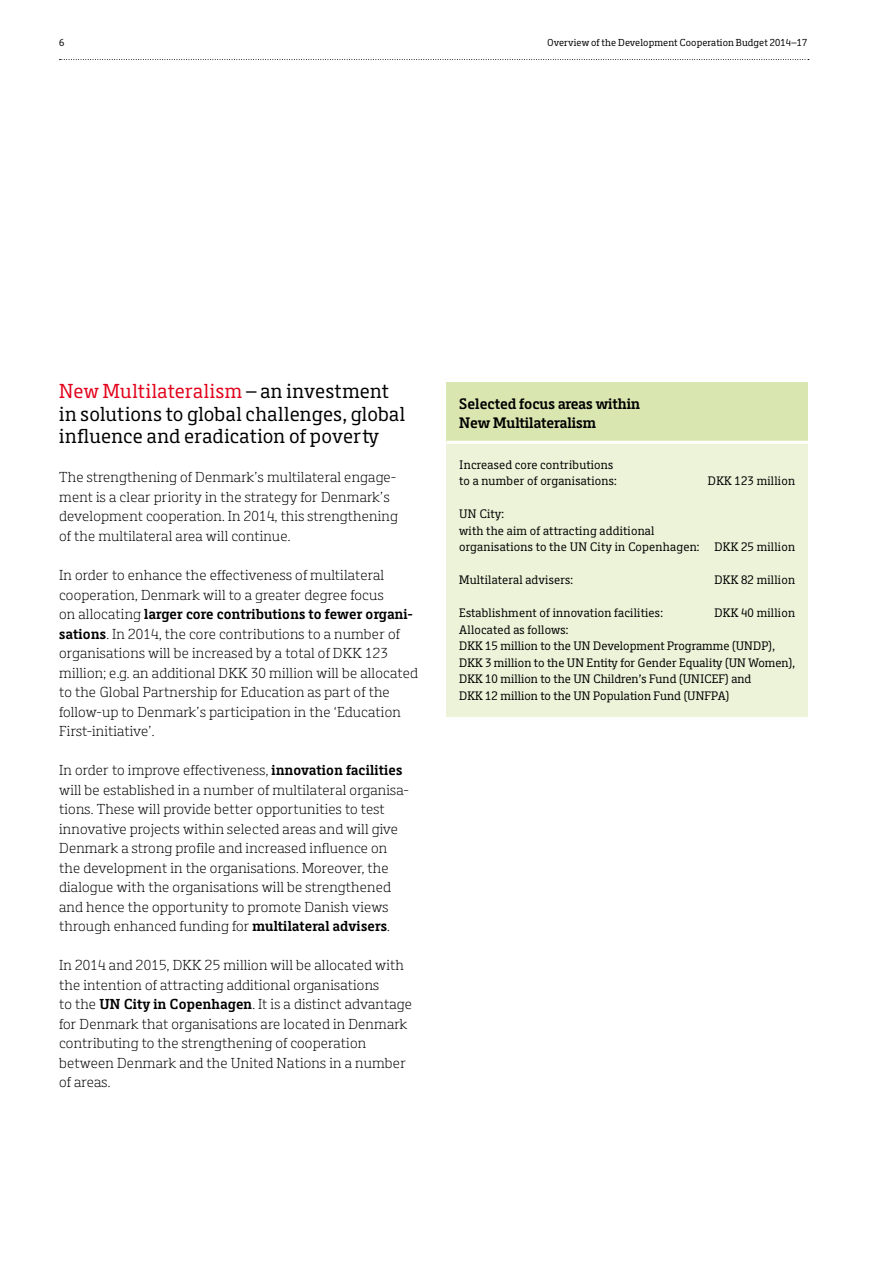
<style>
.page{position:relative;width:893px;height:1263px;background:#fff}
.page>*{position:absolute;margin:0;border:0;box-sizing:border-box;transform-origin:0 0}
.t1{font:21px/22.5px "Metro Serif";letter-spacing:.01em;color:#000}
.t2{font:600 15.75px/19.5px "Metro Serif";color:#000}
.t3{font:300 15px/19.5px "Metro Serif";letter-spacing:.015em;color:#000}
.t4{font:12.75px/16.5px "Metro Serif";letter-spacing:.015em;color:#000}
.t5{font:10.5px "Metro Serif";letter-spacing:.01em;color:#000}
.s1{color:#e2001a}
.s2{font-weight:600}
</style>
<div class="page">
<svg style="left:60px;top:59px;width:749px;height:1px"></svg>
<div style="left:446px;top:383px;width:362px;height:59px;background:#dae6b0"></div>
<div style="left:446px;top:442px;width:362px;height:275px;background:#edf3d9"></div>
<hr style="left:446px;top:441px;width:362px;height:3px;background:#fff">
<p class="t5" style="left:59px;top:37px;width:7px">6</p>
<p class="t5" style="left:547px;top:37px;width:262px">Overview of the Development Cooperation Budget 2014–17</p>
<h1 class="t1" style="left:59px;top:380px;width:348px"><span class="s1">New Multilateralism</span> – an investment in solutions to global challenges, global influence and eradication of poverty</h1>
<p class="t3" style="left:59px;top:468px;width:340px">The strengthening of Denmark’s multilateral engage&shy;ment is a clear priority in the strategy for Denmark’s development cooperation. In 2014, this strengthening of the multilateral area will continue.</p>
<p class="t3" style="left:59px;top:565px;width:360px">In order to enhance the effectiveness of multilateral cooperation, Denmark will to a greater degree focus<br>on allocating <span class="s2">larger core contributions to fewer organi&shy;sations</span>. In 2014, the core contributions to a number of organisations will be increased by a total of DKK 123 million; e.g. an additional DKK 30 million will be allocated to the Global Partnership for Education as part of the follow-up to Denmark’s participation in the ‘Education First-initiative’.</p>
<p class="t3" style="left:59px;top:760px;width:351px">In order to improve effectiveness, <span class="s2">innovation facilities </span>will be established in a number of multilateral organisa&shy;tions. These will provide better opportunities to test innovative projects within selected areas and will give Denmark a strong profile and increased influence on the development in the organisations. Moreover, the dialogue with the organisations will be strengthened and hence the opportunity to promote Danish views through enhanced funding for <span class="s2">multilateral advisers</span>.</p>
<p class="t3" style="left:59px;top:955px;width:354px">In 2014 and 2015, DKK 25 million will be allocated with the intention of attracting additional organisations<br>to the <span class="s2">UN City in Copenhagen</span>. It is a distinct advantage for Denmark that organisations are located in Denmark contributing to the strengthening of cooperation between Denmark and the United Nations in a number of areas.</p>
<p class="t2" style="left:459px;top:394px;width:182px">Selected focus areas within<br>New Multilateralism</p>
<p class="t4" style="left:459px;top:456px;width:159px">Increased core contributions to a number of organisations:</p>
<p class="t4" style="left:708px;top:473px;width:89px">DKK 123 million</p>
<p class="t4" style="left:459px;top:506px;width:337px">UN City:<br>with the aim of attracting additional<br>organisations to the UN City in Copenhagen: DKK 25 million</p>
<p class="t4" style="left:459px;top:572px;width:115px">Multilateral advisers:</p>
<p class="t4" style="left:714px;top:572px;width:82px">DKK 82 million</p>
<p class="t4" style="left:459px;top:605px;width:205px">Establishment of innovation facilities:</p>
<p class="t4" style="left:714px;top:605px;width:82px">DKK 40 million</p>
<p class="t4" style="left:459px;top:621px;width:337px">Allocated as follows:<br>DKK 15 million to the UN Development Programme (UNDP), DKK 3 million to the UN Entity for Gender Equality (UN Women), DKK 10 million to the UN Children’s Fund (UNICEF) and<br>DKK 12 million to the UN Population Fund (UNFPA)</p>
</div>
